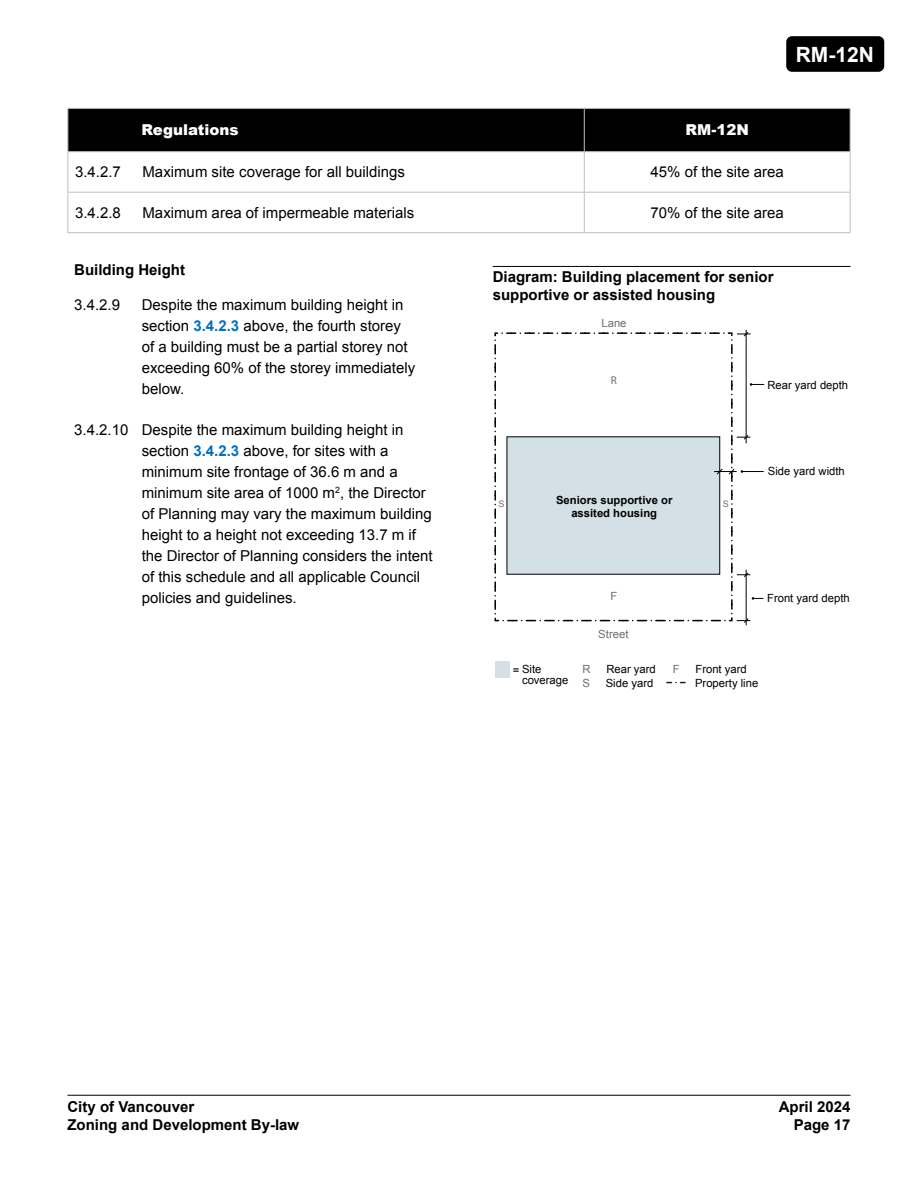
<style>
.page{position:relative;width:918px;height:1188px;background:#fff}
.page>*{position:absolute;margin:0;border:0;box-sizing:border-box;transform-origin:0 0}
.t1{font:700 21px "Arial";color:#fff}
.Body__1_1_1_1__half{font:15px/21px "Arial";color:#000}
.Diagram_Titles{font:700 15px/18px "Arial";color:#000}
.Body__1_1_1_1{font:15px "Arial";color:#000}
.TableText_-_centre_a{font:15px "Arial";color:#000}
.Table_Header__White{font:900 15px "Arial";color:#fff}
.Subheading__bold{font:700 15px "Arial";color:#000}
.t2{font:11.25px/10.5px "Arial";color:#000}
.t3{font:700 11.25px/13.5px "Arial";color:#000;text-align:center}
.t4{font:11.25px "Arial";color:#6d6e71}
.t5{font:9px "Arial";color:#6d6e71}
.s1{font-weight:700;color:#0070c0}
</style>
<div class="page">
<hr style="left:68px;top:1095px;width:782px;height:1px;background:#000">
<div style="left:786px;top:36px;width:98px;height:36px;background:#000;border-radius:6px"></div>
<div style="left:69px;top:109px;width:781px;height:42px;background:#000"></div>
<hr style="left:68px;top:192px;width:516px;height:1px;background:#bfbfbf">
<hr style="left:850px;top:193px;width:1px;height:39px;background:#bfbfbf">
<hr style="left:68px;top:232px;width:516px;height:1px;background:#bfbfbf">
<hr style="left:68px;top:152px;width:1px;height:40px;background:#bfbfbf">
<hr style="left:68px;top:193px;width:1px;height:39px;background:#bfbfbf">
<hr style="left:584px;top:193px;width:1px;height:39px;background:#bfbfbf">
<hr style="left:850px;top:152px;width:1px;height:40px;background:#bfbfbf">
<hr style="left:850px;top:109px;width:1px;height:42px;background:#bfbfbf">
<hr style="left:68px;top:108px;width:516px;height:1px;background:#bfbfbf">
<hr style="left:68px;top:109px;width:1px;height:42px;background:#bfbfbf">
<hr style="left:68px;top:151px;width:516px;height:1px;background:#bfbfbf">
<hr style="left:584px;top:108px;width:266px;height:1px;background:#bfbfbf">
<hr style="left:584px;top:109px;width:1px;height:42px;background:#bfbfbf">
<hr style="left:584px;top:151px;width:266px;height:1px;background:#bfbfbf">
<hr style="left:584px;top:152px;width:1px;height:40px;background:#bfbfbf">
<hr style="left:584px;top:192px;width:266px;height:1px;background:#bfbfbf">
<hr style="left:584px;top:232px;width:266px;height:1px;background:#bfbfbf">
<hr style="left:746px;top:330px;width:1px;height:113px;background:#000">
<hr style="left:746px;top:570px;width:1px;height:55px;background:#000">
<div style="left:495px;top:661px;width:15px;height:17px;background:#d3e1e6"></div>
<svg style="left:667px;top:682px;width:18px;height:1px"></svg>
<hr style="left:493px;top:266px;width:357px;height:1px;background:#000">
<svg style="left:494px;top:332px;width:270px;height:291px"></svg>
<h1 class="t1" style="left:796px;top:41px;width:80px">RM-12N</h1>
<p class="Table_Header__White" style="left:141px;top:119px;width:99px">Regulations</p>
<p class="Table_Header__White" style="left:686px;top:119px;width:65px">RM-12N</p>
<p class="Body__1_1_1_1" style="left:75px;top:162px;width:47px">3.4.2.7</p>
<p class="Body__1_1_1_1" style="left:142px;top:162px;width:264px">Maximum site coverage for all buildings</p>
<p class="TableText_-_centre_a" style="left:650px;top:162px;width:135px">45% of the site area</p>
<p class="Body__1_1_1_1" style="left:75px;top:203px;width:47px">3.4.2.8</p>
<p class="Body__1_1_1_1" style="left:142px;top:203px;width:273px">Maximum area of impermeable materials</p>
<p class="TableText_-_centre_a" style="left:650px;top:203px;width:135px">70% of the site area</p>
<p class="Subheading__bold" style="left:74px;top:260px;width:112px">Building Height</p>
<p class="Body__1_1_1_1__half" style="left:74px;top:294px;width:47px">3.4.2.9</p>
<p class="Body__1_1_1_1__half" style="left:142px;top:294px;width:275px">Despite the maximum building height in section <span class="s1">3.4.2.3</span> above, the fourth storey of a building must be a partial storey not exceeding 60% of the storey immediately below.</p>
<p class="Body__1_1_1_1__half" style="left:142px;top:419px;width:292px;text-indent:-68px">3.4.2.10 Despite the maximum building height in section <span class="s1">3.4.2.3</span> above, for sites with a minimum site frontage of 36.6 m and a minimum site area of 1000 m<sup>2</sup>, the Director of Planning may vary the maximum building height to a height not exceeding 13.7 m if the Director of Planning considers the intent of this schedule and all applicable Council policies and guidelines.</p>
<p class="Diagram_Titles" style="left:493px;top:268px;width:282px">Diagram: Building placement for senior supportive or assisted housing</p>
<p class="t4" style="left:601px;top:316px;width:27px">Lane</p>
<p class="t2" style="left:767px;top:380px;width:82px">Rear yard depth</p>
<p class="t3" style="left:556px;top:494px;width:118px">Seniors supportive or assited housing</p>
<p class="t5" style="left:498px;top:498px;width:8px">S</p>
<p class="t5" style="left:723px;top:498px;width:8px">S</p>
<p class="t2" style="left:768px;top:466px;width:78px">Side yard width</p>
<p class="t4" style="left:610px;top:589px;width:8px">F</p>
<p class="t4" style="left:598px;top:626px;width:32px">Street</p>
<p class="t2" style="left:767px;top:593px;width:84px">Front yard depth</p>
<p class="t2" style="left:522px;top:664px;width:48px;text-indent:-9px">= Site coverage</p>
<p class="t4" style="left:673px;top:662px;width:8px">F</p>
<p class="t2" style="left:695px;top:663px;width:65px;line-height:13.5px">Front yard<br>Property line</p>
<p class="t4" style="left:583px;top:662px;width:10px">R</p>
<p class="t2" style="left:606px;top:664px;width:51px">Rear yard</p>
<p class="t4" style="left:583px;top:676px;width:9px">S</p>
<p class="t2" style="left:606px;top:678px;width:49px">Side yard</p>
<p class="Diagram_Titles" style="left:68px;top:1098px;width:128px">City of Vancouver</p>
<p class="Diagram_Titles" style="left:779px;top:1098px;width:73px">April 2024</p>
<p class="Diagram_Titles" style="left:68px;top:1116px;width:233px">Zoning and Development By-law</p>
<p class="Diagram_Titles" style="left:794px;top:1116px;width:58px">Page 17</p>
</div>
